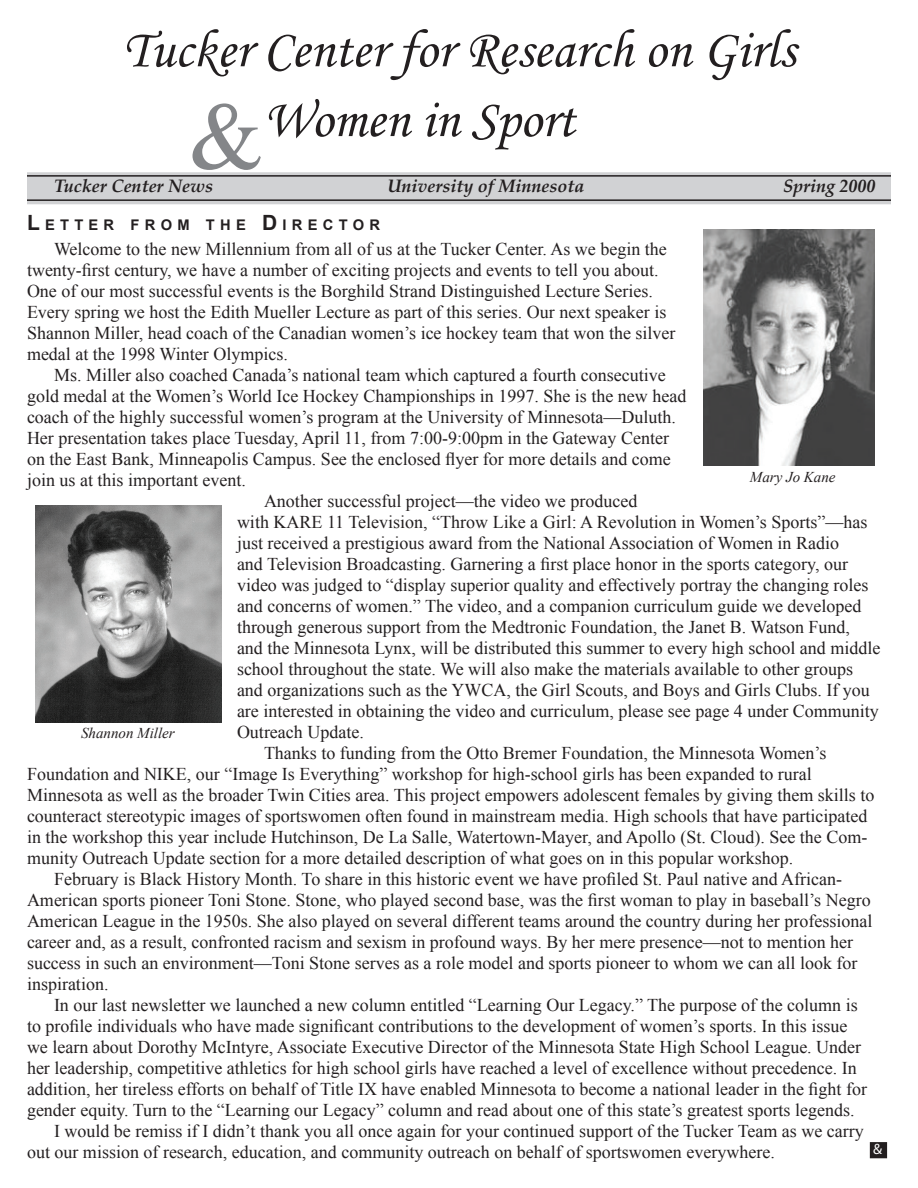
<style>
.page{position:relative;width:918px;height:1188px;background:#fff}
.page>*{position:absolute;margin:0;border:0;box-sizing:border-box;transform-origin:0 0}
.t1{font:54px "Monotype Corsiva";color:#231f20}
.Body_Text{font:18px/21px "Times New Roman";color:#231f20}
.t2{font:italic 700 18px "Palatino Linotype";color:#231f20}
.t3{font:italic 15px "Times New Roman";color:#231f20}
.t4{font:15px "Myriad Pro";color:#fff}
.Heading_1{font:700 14.7px "Arial";letter-spacing:.355em;color:#231f20}
.s1{font-family:"Times New Roman";font-size:96px;color:#848689}
.s2{font-size:21px}
</style>
<div class="page">
<img style="left:704px;top:230px;width:170px;height:236px">
<div style="left:27px;top:172px;width:864px;height:32px;background:#d1d2d4;border:2px solid #d1d2d4"></div>
<hr style="left:27px;top:175px;width:864px;height:2px;background:#231f20">
<hr style="left:27px;top:199px;width:864px;height:2px;background:#231f20">
<img style="left:35px;top:506px;width:186px;height:216px">
<div style="left:871px;top:1143px;width:15px;height:15px;background:#231f20"></div>
<div style="left:870px;top:1142px;width:17px;height:16px;border:2px solid #231f20"></div>
<p class="t1" style="left:123px;top:17px;width:674px">Tucker Center for Research on Girls</p>
<p class="t1" style="left:189px;top:87px;width:387px"><span class="s1">&amp;</span>Women in Sport</p>
<p class="t2" style="left:54px;top:173px;width:161px">Tucker Center News</p>
<p class="t2" style="left:388px;top:173px;width:198px">University of Minnesota</p>
<p class="t2" style="left:783px;top:173px;width:94px">Spring 2000</p>
<p class="Heading_1" style="left:27px;top:215px;width:355px"><span class="s2">L</span>ETTER FROM THE <span class="s2">D</span>IRECTOR</p>
<p class="Body_Text" style="left:27px;top:239px;width:650px;text-indent:27px">Welcome to the new Millennium from all of us at the Tucker Center. As we begin the twenty-first century, we have a number of exciting projects and events to tell you about.<br>One of our most successful events is the Borghild Strand Distinguished Lecture Series.<br>Every spring we host the Edith Mueller Lecture as part of this series. Our next speaker is Shannon Miller, head coach of the Canadian women’s ice hockey team that won the silver medal at the 1998 Winter Olympics.</p>
<p class="Body_Text" style="left:27px;top:365px;width:661px;text-indent:27px">Ms. Miller also coached Canada’s national team which captured a fourth consecutive gold medal at the Women’s World Ice Hockey Championships in 1997. She is the new head coach of the highly successful women’s program at the University of Minnesota—Duluth.<br>Her presentation takes place Tuesday, April 11, from 7:00-9:00pm in the Gateway Center on the East Bank, Minneapolis Campus. See the enclosed flyer for more details and come join us at this important event.</p>
<p class="Body_Text" style="left:237px;top:491px;width:645px;text-indent:27px">Another successful project—the video we produced<br>with KARE 11 Television, “Throw Like a Girl: A Revolution in Women’s Sports”—has just received a prestigious award from the National Association of Women in Radio<br>and Television Broadcasting. Garnering a first place honor in the sports category, our video was judged to “display superior quality and effectively portray the changing roles and concerns of women.” The video, and a companion curriculum guide we developed through generous support from the Medtronic Foundation, the Janet B. Watson Fund, and the Minnesota Lynx, will be distributed this summer to every high school and middle school throughout the state. We will also make the materials available to other groups and organizations such as the YWCA, the Girl Scouts, and Boys and Girls Clubs. If you are interested in obtaining the video and curriculum, please see page 4 under Community Outreach Update.</p>
<p class="Body_Text" style="left:27px;top:743px;width:849px;text-indent:237px">Thanks to funding from the Otto Bremer Foundation, the Minnesota Women’s Foundation and NIKE, our “Image Is Everything” workshop for high-school girls has been expanded to rural Minnesota as well as the broader Twin Cities area. This project empowers adolescent females by giving them skills to counteract stereotypic images of sportswomen often found in mainstream media. High schools that have participated in the workshop this year include Hutchinson, De La Salle, Watertown-Mayer, and Apollo (St. Cloud). See the Com&shy;munity Outreach Update section for a more detailed description of what goes on in this popular workshop.</p>
<p class="Body_Text" style="left:27px;top:869px;width:847px;text-indent:27px">February is Black History Month. To share in this historic event we have profiled St. Paul native and African-American sports pioneer Toni Stone. Stone, who played second base, was the first woman to play in baseball’s Negro American League in the 1950s. She also played on several different teams around the country during her professional career and, as a result, confronted racism and sexism in profound ways. By her mere presence—not to mention her success in such an environment—Toni Stone serves as a role model and sports pioneer to whom we can all look for inspiration.</p>
<p class="Body_Text" style="left:27px;top:995px;width:842px;text-indent:27px">In our last newsletter we launched a new column entitled “Learning Our Legacy.” The purpose of the column is to profile individuals who have made significant contributions to the development of women’s sports. In this issue we learn about Dorothy McIntyre, Associate Executive Director of the Minnesota State High School League. Under her leadership, competitive athletics for high school girls have reached a level of excellence without precedence. In addition, her tireless efforts on behalf of Title IX have enabled Minnesota to become a national leader in the fight for gender equity. Turn to the “Learning our Legacy” column and read about one of this state’s greatest sports legends.</p>
<p class="Body_Text" style="left:27px;top:1121px;width:838px;text-indent:27px">I would be remiss if I didn’t thank you all once again for your continued support of the Tucker Team as we carry out our mission of research, education, and community outreach on behalf of sportswomen everywhere.</p>
<p class="t3" style="left:750px;top:466px;width:87px">Mary Jo Kane</p>
<p class="t3" style="left:81px;top:722px;width:95px">Shannon Miller</p>
<p class="t4" style="left:873px;top:1140px;width:11px">&amp;</p>
</div>
